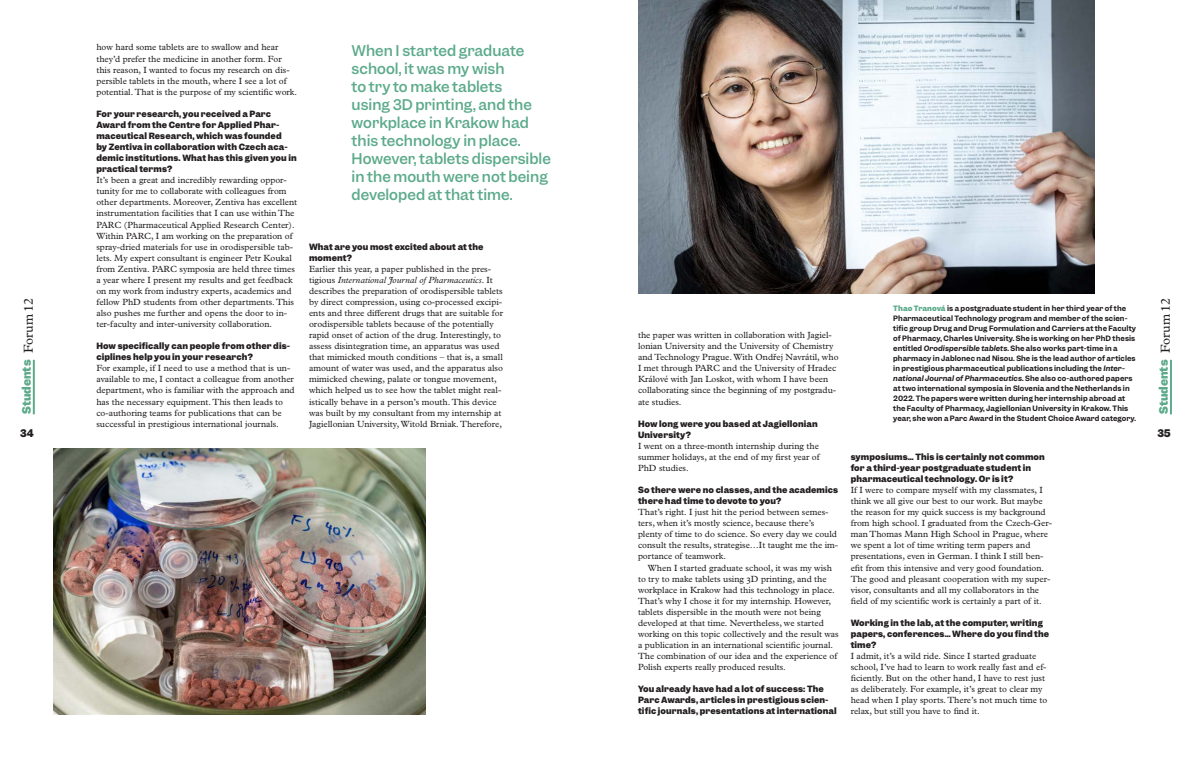
<style>
.page{position:relative;width:1191px;height:766px;background:#fff}
.page>*{position:absolute;margin:0;border:0;box-sizing:border-box;transform-origin:0 0}
.t1{font:500 14px/18px "Garnett";color:#5caa8b}
.t2{font:700 11px "Garnett";color:#5caa8b}
.t3{font:700 10px "Garnett";color:#231f20}
.t4{font:9px/11.1px "Plantin Super";color:#231f20}
.t5{font:700 8.2px/11.1px "Garnett";letter-spacing:.01em;color:#231f20}
.t6{font:600 7px/10px "Garnett";letter-spacing:.01em;color:#231f20}
.s1{font-family:"Plantin Super";font-weight:400;font-size:13px;color:#231f20}
.s2{font-style:italic}
.s3{font-weight:700;color:#5caa8b}
</style>
<div class="page">
<hr style="left:33px;top:360px;width:2px;height:54px;background:#5caa8b">
<img style="left:54px;top:448px;width:371px;height:266px">
<hr style="left:1170px;top:360px;width:2px;height:54px;background:#5caa8b">
<img style="left:638px;top:0;width:456px;height:294px">
<p class="t2" style="left:19px;top:414px;width:117px;rotate:-90deg">Students <span class="s1">Forum 12</span></p>
<p class="t3" style="left:20px;top:426px;width:15px">34</p>
<p class="t4" style="left:96px;top:41px;width:202px">how hard some tablets are to swallow and hear they’d prefer the medicine in another form. For this reason, I wanted to focus my research on dis&shy;persible tablets in the mouth, where I see a lot of potential. That is the purpose of my scientific work.</p>
<p class="t5" style="left:96px;top:108px;width:202px">For your research, you received a Parc Award from the Centre for Applied Phar&shy;maceutical Research, which was founded<br>by Zentiva in collaboration with Czech aca&shy;demic institutions. What has this given you in practical terms?</p>
<p class="t4" style="left:96px;top:174px;width:202px">It’s been a great and incredibly rewarding oppor&shy;tunity for me to collaborate with colleagues from other departments. Moreover, Zentiva has excellent instrumentation facilities that I can use within The PARC (Pharmaceutical Applied Research Center).<br>Within PARC, I am working on the preparation of spray-dried materials for use in orodispersible tab&shy;lets. My expert consultant is engineer Petr Koukal from Zentiva. PARC symposia are held three times a year where I present my results and get feedback on my work from industry experts, academics and fellow PhD students from other departments. This also pushes me further and opens the door to in&shy;ter-faculty and inter-university collaboration.</p>
<p class="t5" style="left:96px;top:340px;width:195px">How specifically can people from other dis&shy;ciplines help you in your research?</p>
<p class="t4" style="left:96px;top:362px;width:200px">For example, if I need to use a method that is un&shy;available to me, I contact a colleague from another department, who is familiar with the approach and has the necessary equipment. This then leads to co-authoring teams for publications that can be successful in prestigious international journals.</p>
<h1 class="t1" style="left:351px;top:42px;width:201px">When I started graduate school, it was my wish<br>to try to make tablets<br>using 3D printing, and the workplace in Krakow had this technology in place.<br>However, tablets dispersible in the mouth were not being developed at that time.</h1>
<p class="t5" style="left:309px;top:241px;width:176px">What are you most excited about at the moment?</p>
<p class="t4" style="left:309px;top:262px;width:196px">Earlier this year, a paper published in the pres&shy;tigious <span class="s2">International Journal of Pharmaceutics</span>. It describes the preparation of orodispersible tablets by direct compression, using co-processed excipi&shy;ents and three different drugs that are suitable for orodispersible tablets because of the potentially rapid onset of action of the drug. Interestingly, to assess disintegration time, an apparatus was used that mimicked mouth conditions – that is, a small amount of water was used, and the apparatus also mimicked chewing, palate or tongue movement, which helped us to see how the tablet might real&shy;istically behave in a person’s mouth. This device was built by my consultant from my internship at Jagiellonian University, Witold Brniak. Therefore,</p>
<p class="t4" style="left:638px;top:328px;width:202px">the paper was written in collaboration with Jagiel&shy;lonian University and the University of Chemistry and Technology Prague. With Ondřej Navrátil, who I met through PARC and the University of Hradec Králové with Jan Loskot, with whom I have been collaborating since the beginning of my postgradu&shy;ate studies.</p>
<p class="t5" style="left:638px;top:418px;width:181px">How long were you based at Jagiellonian<br>University?</p>
<p class="t4" style="left:638px;top:439px;width:183px;text-align:justify">I went on a three-month internship during the summer holidays, at the end of my first year of PhD studies.</p>
<p class="t5" style="left:638px;top:484px;width:201px">So there were no classes, and the academics there had time to devote to you?</p>
<p class="t4" style="left:638px;top:505px;width:202px">That’s right. I just hit the period between semes&shy;ters, when it’s mostly science, because there’s plenty of time to do science. So every day we could consult the results, strategise…It taught me the im&shy;portance of teamwork.</p>
<p class="t4" style="left:638px;top:561px;width:202px;text-indent:10px">When I started graduate school, it was my wish to try to make tablets using 3D printing, and the workplace in Krakow had this technology in place.<br>That’s why I chose it for my internship. However, tablets dispersible in the mouth were not being developed at that time. Nevertheless, we started working on this topic collectively and the result was a publication in an international scientific journal.<br>The combination of our idea and the experience of Polish experts really produced results.</p>
<p class="t5" style="left:638px;top:683px;width:200px">You already have had a lot of success: The<br>Parc Awards, articles in prestigious scien&shy;tific journals, presentations at international</p>
<p class="t6" style="left:893px;top:303px;width:244px"><span class="s3">Thao Tranová</span> is a postgraduate student in her third year of the Pharmaceutical Technology program and member of the scien&shy;tific group Drug and Drug Formulation and Carriers at the Faculty of Pharmacy, Charles University. She is working on her PhD thesis entitled <span class="s2">Orodispersible tablets</span>. She also works part-time in a pharmacy in Jablonec nad Nisou. She is the lead author of articles in prestigious pharmaceutical publications including the <span class="s2">Inter&shy;national Journal of Pharmaceutics</span>. She also co-authored papers at two international symposia in Slovenia and the Netherlands in 2022. The papers were written during her internship abroad at the Faculty of Pharmacy, Jagiellonian University in Krakow. This year, she won a Parc Award in the Student Choice Award category.</p>
<p class="t5" style="left:850px;top:451px;width:196px">symposiums… This is certainly not common for a third-year postgraduate student in pharmaceutical technology. Or is it?</p>
<p class="t4" style="left:850px;top:483px;width:203px">If I were to compare myself with my classmates, I think we all give our best to our work. But maybe the reason for my quick success is my background from high school. I graduated from the Czech-Ger&shy;man Thomas Mann High School in Prague, where we spent a lot of time writing term papers and presentations, even in German. I think I still ben&shy;efit from this intensive and very good foundation.<br>The good and pleasant cooperation with my super&shy;visor, consultants and all my collaborators in the field of my scientific work is certainly a part of it.</p>
<p class="t5" style="left:850px;top:617px;width:200px">Working in the lab, at the computer, writing papers, conferences… Where do you find the time?</p>
<p class="t4" style="left:850px;top:649px;width:198px">I admit, it’s a wild ride. Since I started graduate school, I’ve had to learn to work really fast and ef&shy;ficiently. But on the other hand, I have to rest just as deliberately. For example, it’s great to clear my head when I play sports. There’s not much time to relax, but still you have to find it.</p>
<p class="t2" style="left:1156px;top:414px;width:117px;rotate:-90deg">Students <span class="s1">Forum 12</span></p>
<p class="t3" style="left:1157px;top:426px;width:15px">35</p>
</div>
